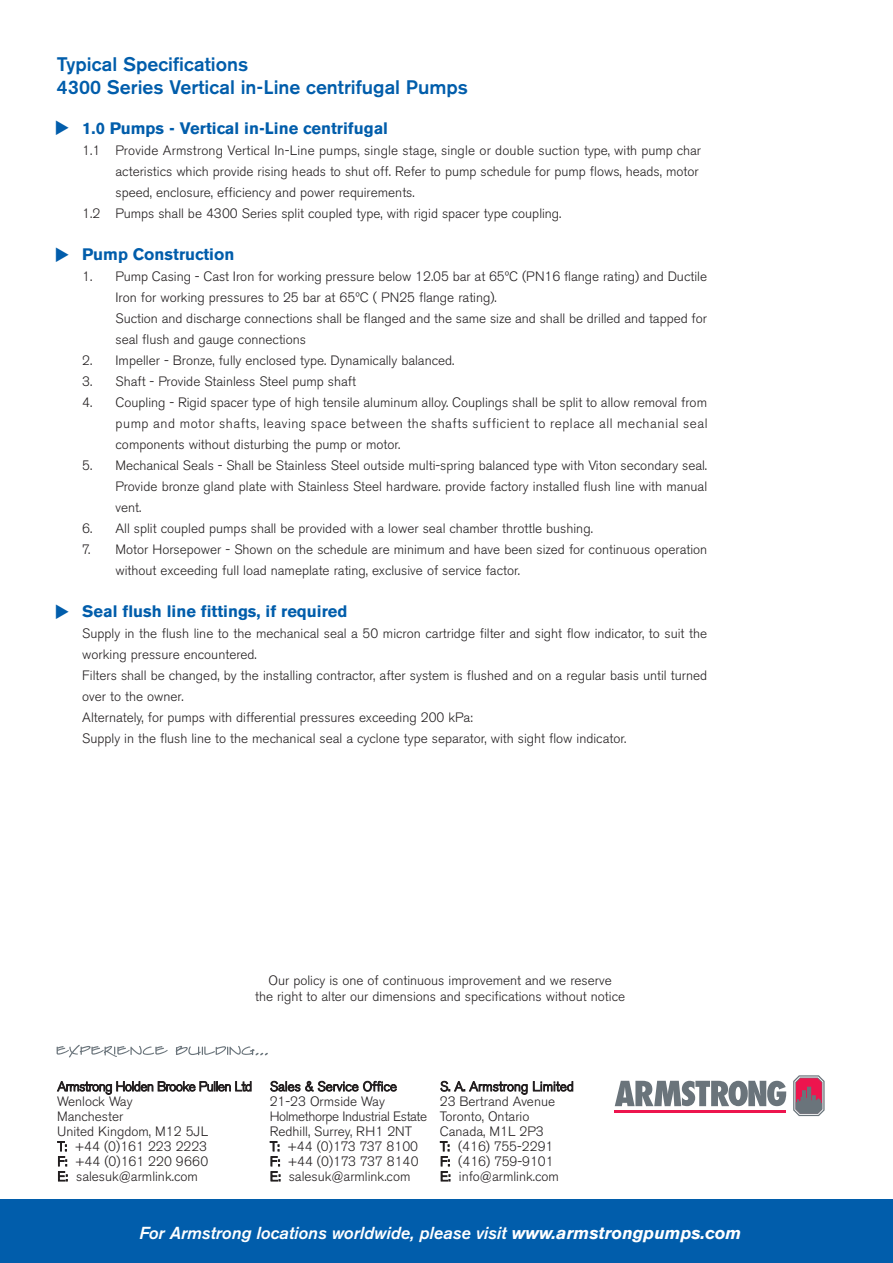
<style>
.page{position:relative;width:893px;height:1263px;background:#fff}
.page>*{position:absolute;margin:0;border:0;box-sizing:border-box;transform-origin:0 0}
.t1{font:500 19.5px/23.4px "Akzidenz Grotesk BE";color:#015dab}
.t2{font:italic 500 17.25px "Akzidenz Grotesk BE";color:#fff}
.t3{font:700 16.5px "Akzidenz Grotesk BE";color:#015dab}
.t4{font:300 13.5px/15px "Akzidenz Grotesk BE";color:#231f20}
.s1{font-weight:700}
</style>
<div class="page">
<div style="left:0;top:1199px;width:893px;height:64px;background:#015dab"></div>
<svg style="left:793px;top:1075px;width:32px;height:41px"></svg>
<svg style="left:615px;top:1081px;width:171px;height:25px"></svg>
<hr style="left:614px;top:1110px;width:172px;height:3px;background:#ed154e">
<svg style="left:57px;top:1045px;width:111px;height:12px"></svg>
<svg style="left:176px;top:1046px;width:92px;height:9px"></svg>
<h1 class="t1" style="left:57px;top:54px;width:413px">Typical Specifications<br>4300 Series Vertical in-Line centrifugal Pumps</h1>
<p class="t3" style="left:82px;top:122px;width:307px">1.0 Pumps - Vertical in-Line centrifugal</p>
<p class="t4" style="left:82px;top:144px;width:620px">1.1 Provide Armstrong Vertical In-Line pumps, single stage, single or double suction type, with pump char</p>
<p class="t4" style="left:116px;top:165px;width:585px">acteristics which provide rising heads to shut off. Refer to pump schedule for pump flows, heads, motor</p>
<p class="t4" style="left:116px;top:186px;width:301px">speed, enclosure, efficiency and power requirements.</p>
<p class="t4" style="left:82px;top:207px;width:481px">1.2 Pumps shall be 4300 Series split coupled type, with rigid spacer type coupling.</p>
<p class="t3" style="left:82px;top:248px;width:154px">Pump Construction</p>
<p class="t4" style="left:116px;top:267px;width:593px;line-height:21px;text-indent:-33px">1. Pump Casing - Cast Iron for working pressure below 12.05 bar at 65ºC (PN16 flange rating) and Ductile Iron for working pressures to 25 bar at 65ºC ( PN25 flange rating).<br>Suction and discharge connections shall be flanged and the same size and shall be drilled and tapped for seal flush and gauge connections</p>
<p class="t4" style="left:82px;top:354px;width:374px">2. Impeller - Bronze, fully enclosed type. Dynamically balanced.</p>
<p class="t4" style="left:82px;top:375px;width:275px">3. Shaft - Provide Stainless Steel pump shaft</p>
<p class="t4" style="left:116px;top:393px;width:593px;line-height:21px;text-align:justify;text-indent:-33px">4. Coupling - Rigid spacer type of high tensile aluminum alloy. Couplings shall be split to allow removal from pump and motor shafts, leaving space between the shafts sufficient to replace all mechanial seal components without disturbing the pump or motor.</p>
<p class="t4" style="left:116px;top:456px;width:593px;line-height:21px;text-align:justify;text-indent:-33px">5. Mechanical Seals - Shall be Stainless Steel outside multi-spring balanced type with Viton secondary seal.<br>Provide bronze gland plate with Stainless Steel hardware. provide factory installed flush line with manual vent.</p>
<p class="t4" style="left:82px;top:522px;width:512px">6. All split coupled pumps shall be provided with a lower seal chamber throttle bushing.</p>
<p class="t4" style="left:116px;top:540px;width:593px;line-height:21px;text-indent:-33px">7. Motor Horsepower - Shown on the schedule are minimum and have been sized for continuous operation without exceeding full load nameplate rating, exclusive of service factor.</p>
<p class="t3" style="left:82px;top:605px;width:267px">Seal flush line fittings, if required</p>
<p class="t4" style="left:82px;top:624px;width:626px;line-height:21px">Supply in the flush line to the mechanical seal a 50 micron cartridge filter and sight flow indicator, to suit the working pressure encountered.<br>Filters shall be changed, by the installing contractor, after system is flushed and on a regular basis until turned over to the owner.<br>Alternately, for pumps with differential pressures exceeding 200 kPa:<br>Supply in the flush line to the mechanical seal a cyclone type separator, with sight flow indicator.</p>
<p class="t4" style="left:255px;top:973px;width:372px;line-height:16.2px;text-align:center">Our policy is one of continuous improvement and we reserve<br>the right to alter our dimensions and specifications without notice</p>
<p class="t4" style="left:57px;top:1080px;width:196px">Armstrong Holden Brooke Pullen Ltd<br>Wenlock Way<br>Manchester<br>United Kingdom, M12 5JL<br>T: +44 (0)161 223 2223<br>F: +44 (0)161 220 9660<br>E: salesuk@armlink.com</p>
<p class="t4" style="left:270px;top:1080px;width:159px">Sales &amp; Service Office<br>21-23 Ormside Way<br>Holmethorpe Industrial Estate<br>Redhill, Surrey, RH1 2NT<br>T: +44 (0)173 737 8100<br>F: +44 (0)173 737 8140<br>E: salesuk@armlink.com</p>
<p class="t4" style="left:440px;top:1080px;width:135px">S. A. Armstrong Limited<br>23 Bertrand Avenue<br>Toronto, Ontario<br>Canada, M1L 2P3<br>T: (416) 755-2291<br>F: (416) 759-9101<br>E: info@armlink.com</p>
<p class="t2" style="left:140px;top:1226px;width:603px">For Armstrong locations worldwide, please visit <span class="s1">www.armstrongpumps.com</span></p>
</div>
